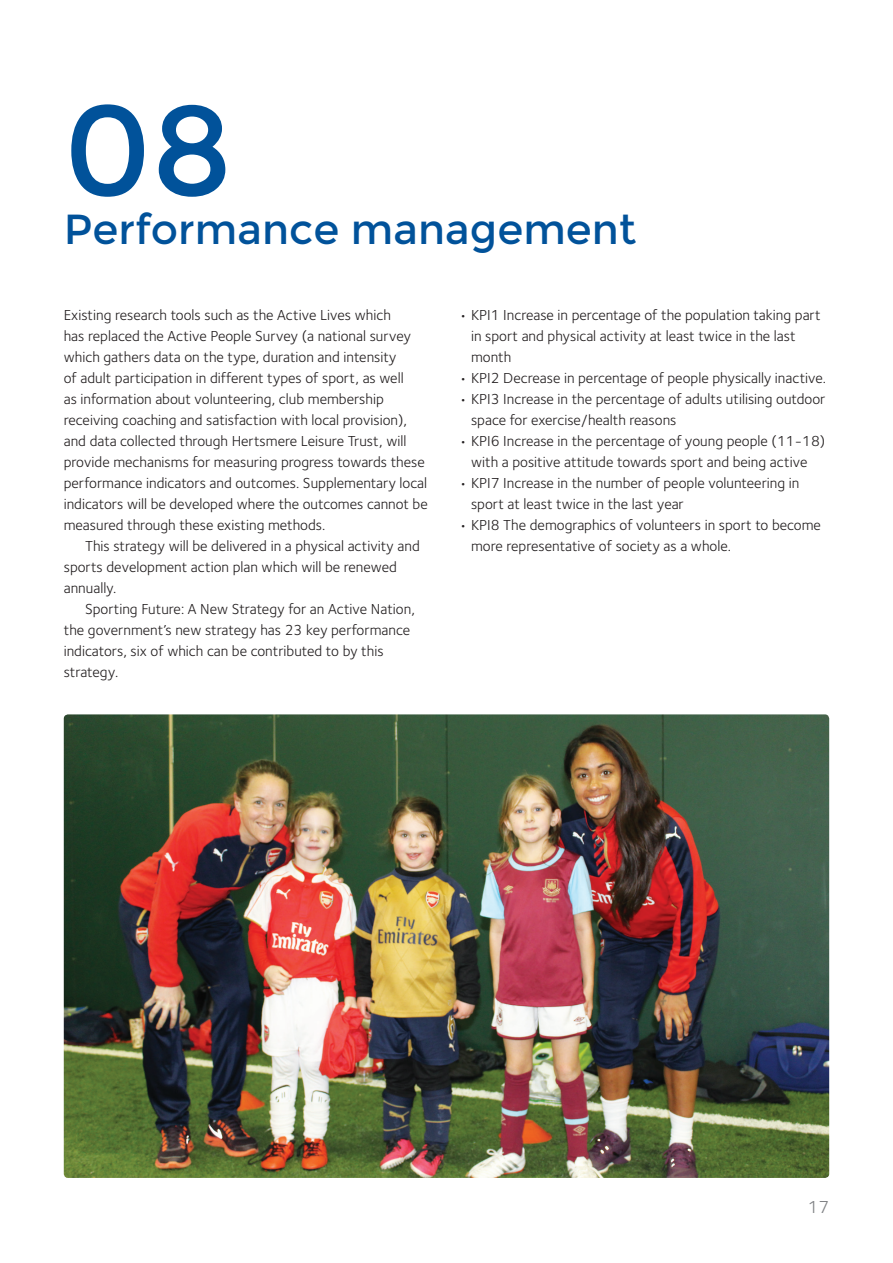
<style>
.page{position:relative;width:893px;height:1263px;background:#fff}
.page>*{position:absolute;margin:0;border:0;box-sizing:border-box;transform-origin:0 0}
.section_number{font:127.5px "Montserrat";color:#01529a}
.section{font:42px "Montserrat";color:#01529a}
.t1{font:18px "Foundry Sterling";color:#808285}
.first_paragraph{font:15px/21px "Foundry Sterling";color:#231f20}
.bullet_point{font:15px/21px "Foundry Sterling";color:#231f20}
.body_txt{font:15px/21px "Foundry Sterling";color:#231f20}
.bullet_point_first{font:15px/21px "Foundry Sterling";color:#231f20}
</style>
<div class="page">
<img style="left:64px;top:714px;width:765px;height:464px">
<p class="section_number" style="left:64px;top:77px;width:170px">08</p>
<p class="section" style="left:64px;top:205px;width:574px">Performance management</p>
<p class="first_paragraph" style="left:64px;top:304px;width:365px">Existing research tools such as the Active Lives which<br>has replaced the Active People Survey (a national survey which gathers data on the type, duration and intensity<br>of adult participation in different types of sport, as well<br>as information about volunteering, club membership receiving coaching and satisfaction with local provision), and data collected through Hertsmere Leisure Trust, will provide mechanisms for measuring progress towards these performance indicators and outcomes. Supplementary local indicators will be developed where the outcomes cannot be measured through these existing methods.</p>
<p class="body_txt" style="left:64px;top:535px;width:357px;text-indent:21px">This strategy will be delivered in a physical activity and sports development action plan which will be renewed annually.</p>
<p class="body_txt" style="left:64px;top:598px;width:353px;text-indent:21px">Sporting Future: A New Strategy for an Active Nation, the government’s new strategy has 23 key performance indicators, six of which can be contributed to by this strategy.</p>
<p class="bullet_point_first" style="left:471px;top:304px;width:351px;text-indent:-12px">• KPI1 Increase in percentage of the population taking part in sport and physical activity at least twice in the last month</p>
<p class="bullet_point" style="left:459px;top:367px;width:368px">• KPI2 Decrease in percentage of people physically inactive.</p>
<p class="bullet_point" style="left:471px;top:388px;width:356px;text-indent:-12px">• KPI3 Increase in the percentage of adults utilising outdoor space for exercise/health reasons</p>
<p class="bullet_point" style="left:459px;top:430px;width:368px;text-align:center">• KPI6 Increase in the percentage of young people (11-18) with a positive attitude towards sport and being active</p>
<p class="bullet_point" style="left:471px;top:472px;width:330px;text-indent:-12px">• KPI7 Increase in the number of people volunteering in sport at least twice in the last year</p>
<p class="bullet_point" style="left:471px;top:514px;width:351px;text-indent:-12px">• KPI8 The demographics of volunteers in sport to become more representative of society as a whole.</p>
<p class="t1" style="left:808px;top:1197px;width:23px">17</p>
</div>
